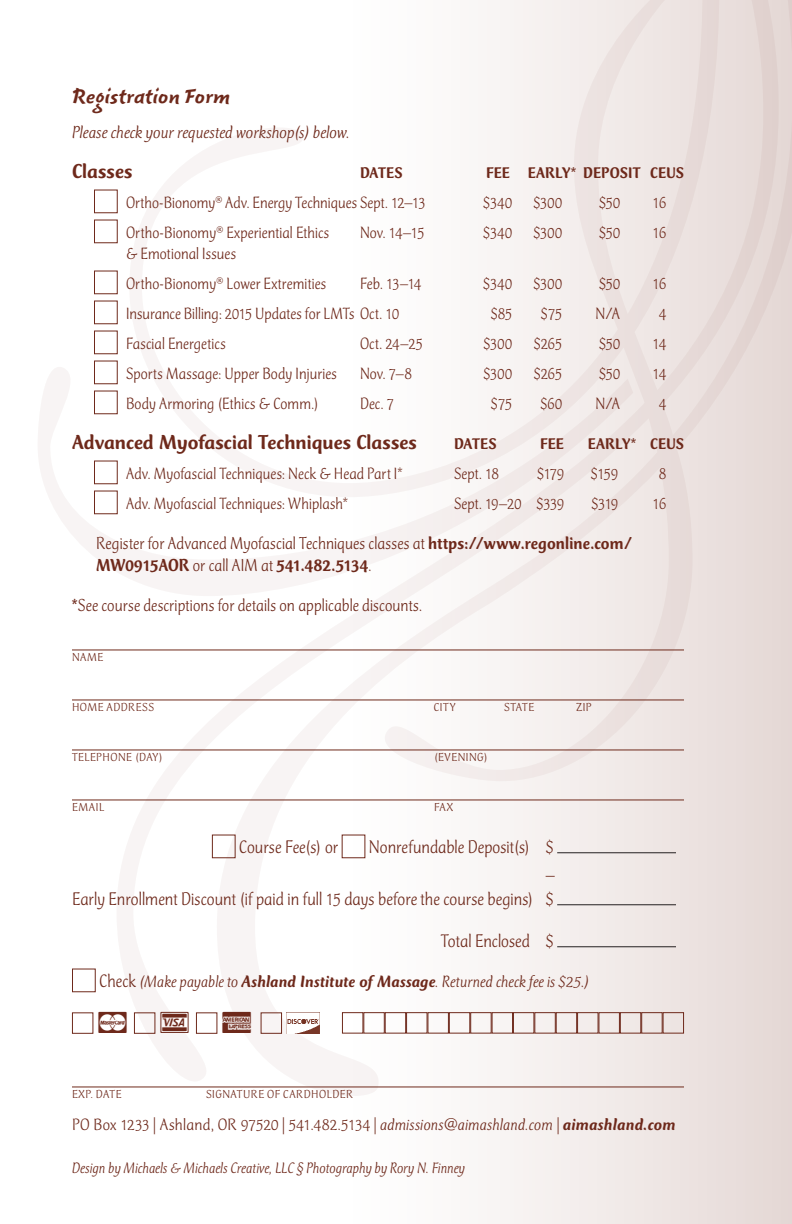
<style>
.page{position:relative;width:792px;height:1224px;background:#fff}
.page>*{position:absolute;margin:0;border:0;box-sizing:border-box;transform-origin:0 0}
.t1{font:1412px "Ornata G";color:#6e291b}
.t2{font:30px "Iconized E Commerce";color:#6e291b;scale:.95 1}
.t3{font:500 21px "CT Mercurius Std";letter-spacing:.005em;color:#6e291b}
.t4{font:300 19px/28px "CT Mercurius Std";letter-spacing:.005em;color:#6e291b;text-align:right;scale:.95 1}
.t5{font:300 18px/22px "CT Mercurius Std";letter-spacing:.005em;color:#6e291b;scale:.95 1}
.t6{font:italic 300 18px "CT Mercurius Std";letter-spacing:.005em;color:#6e291b}
.t7{font:700 18px "Fresco Script Sans";color:#6e291b}
.t8{font:300 17px/30px "CT Mercurius Std";letter-spacing:.005em;color:#6e291b;scale:.95 1}
.t9{font:300 17px "CT Mercurius Std";letter-spacing:.005em;color:#6e291b}
.t10{font:italic 300 17px "CT Mercurius Std";letter-spacing:.01em;color:#6e291b}
.t11{font:500 16px "CT Mercurius Std";letter-spacing:.01em;color:#6e291b}
.t12{font:italic 300 15.8px "CT Mercurius Std";letter-spacing:.01em;color:#6e291b;scale:.95 1}
.t13{font:300 12px "CT Mercurius Std";letter-spacing:.04em;color:#6e291b;scale:1.05 1}
.s1{font-weight:500}
.s2{font-style:normal;font-size:19px}
.s3{font-style:italic}
.s4{font-weight:500;font-style:italic}
</style>
<div class="page">
<div style="left:0;top:0;width:792px;height:1224px;background:linear-gradient(to right,#fff,#ebe1df)"></div>
<hr style="left:72px;top:649px;width:612px;height:1px;background:#6e291b">
<hr style="left:72px;top:699px;width:612px;height:1px;background:#6e291b">
<hr style="left:72px;top:749px;width:612px;height:1px;background:#6e291b">
<hr style="left:72px;top:799px;width:612px;height:1px;background:#6e291b">
<hr style="left:72px;top:1086px;width:612px;height:1px;background:#6e291b">
<div style="left:94px;top:190px;width:24px;height:23px;border:1px solid #6e291b"></div>
<div style="left:94px;top:220px;width:24px;height:23px;border:1px solid #6e291b"></div>
<div style="left:94px;top:271px;width:24px;height:23px;border:1px solid #6e291b"></div>
<div style="left:94px;top:301px;width:24px;height:23px;border:1px solid #6e291b"></div>
<div style="left:94px;top:331px;width:24px;height:23px;border:1px solid #6e291b"></div>
<div style="left:94px;top:361px;width:24px;height:23px;border:1px solid #6e291b"></div>
<div style="left:94px;top:391px;width:24px;height:23px;border:1px solid #6e291b"></div>
<div style="left:94px;top:461px;width:24px;height:23px;border:1px solid #6e291b"></div>
<div style="left:94px;top:491px;width:24px;height:23px;border:1px solid #6e291b"></div>
<div style="left:212px;top:835px;width:24px;height:23px;border:1px solid #6e291b"></div>
<hr style="left:557px;top:852px;width:119px;height:1px;background:#231f20">
<hr style="left:557px;top:904px;width:119px;height:1px;background:#231f20">
<hr style="left:557px;top:946px;width:119px;height:1px;background:#231f20">
<div style="left:72px;top:969px;width:24px;height:23px;border:1px solid #6e291b"></div>
<div style="left:72px;top:1012px;width:21px;height:22px;border:1px solid #6e291b"></div>
<div style="left:134px;top:1012px;width:21px;height:22px;border:1px solid #6e291b"></div>
<div style="left:196px;top:1012px;width:21px;height:22px;border:1px solid #6e291b"></div>
<div style="left:261px;top:1012px;width:21px;height:22px;border:1px solid #6e291b"></div>
<img style="left:287px;top:1012px;width:32px;height:21px">
<div style="left:342px;top:1012px;width:21px;height:22px;border:1px solid #6e291b"></div>
<div style="left:363px;top:1012px;width:22px;height:22px;border:1px solid #6e291b"></div>
<div style="left:385px;top:1012px;width:21px;height:22px;border:1px solid #6e291b"></div>
<div style="left:406px;top:1012px;width:22px;height:22px;border:1px solid #6e291b"></div>
<div style="left:428px;top:1012px;width:21px;height:22px;border:1px solid #6e291b"></div>
<div style="left:449px;top:1012px;width:21px;height:22px;border:1px solid #6e291b"></div>
<div style="left:470px;top:1012px;width:22px;height:22px;border:1px solid #6e291b"></div>
<div style="left:492px;top:1012px;width:21px;height:22px;border:1px solid #6e291b"></div>
<div style="left:513px;top:1012px;width:21px;height:22px;border:1px solid #6e291b"></div>
<div style="left:534px;top:1012px;width:22px;height:22px;border:1px solid #6e291b"></div>
<div style="left:556px;top:1012px;width:21px;height:22px;border:1px solid #6e291b"></div>
<div style="left:577px;top:1012px;width:22px;height:22px;border:1px solid #6e291b"></div>
<div style="left:599px;top:1012px;width:21px;height:22px;border:1px solid #6e291b"></div>
<div style="left:620px;top:1012px;width:21px;height:22px;border:1px solid #6e291b"></div>
<div style="left:641px;top:1012px;width:22px;height:22px;border:1px solid #6e291b"></div>
<div style="left:663px;top:1012px;width:21px;height:22px;border:1px solid #6e291b"></div>
<h1 class="t1" style="left:-273px;top:1109px;width:1127px;rotate:-90deg">G</h1>
<p class="t7" style="left:72px;top:86px;width:160px">Registration Form</p>
<p class="t6" style="left:72px;top:123px;width:280px">Please check your requested workshop(s) below.</p>
<p class="t3" style="left:72px;top:160px;width:62px">Classes</p>
<p class="t11" style="left:360px;top:165px;width:44px">DATES</p>
<p class="t11" style="left:486px;top:165px;width:199px">FEE EARLY* DEPOSIT CEUS</p>
<p class="t8" style="left:126px;top:188px;width:317px">Ortho-Bionomy® Adv. Energy Techniques Sept. 12–13</p>
<p class="t8" style="left:483px;top:188px;width:32px">$340</p>
<p class="t8" style="left:533px;top:188px;width:32px">$300</p>
<p class="t8" style="left:599px;top:188px;width:24px">$50</p>
<p class="t8" style="left:653px;top:188px;width:16px">16</p>
<p class="t8" style="left:126px;top:218px;width:216px">Ortho-Bionomy® Experiential Ethics</p>
<p class="t8" style="left:360px;top:218px;width:69px">Nov. 14–15</p>
<p class="t8" style="left:483px;top:218px;width:32px">$340</p>
<p class="t8" style="left:533px;top:218px;width:32px">$300</p>
<p class="t8" style="left:599px;top:218px;width:24px">$50</p>
<p class="t8" style="left:653px;top:218px;width:16px">16</p>
<p class="t8" style="left:126px;top:239px;width:212px">&amp; Emotional Issues<br>Ortho-Bionomy® Lower Extremities</p>
<p class="t8" style="left:360px;top:269px;width:66px">Feb. 13–14</p>
<p class="t8" style="left:483px;top:269px;width:32px">$340</p>
<p class="t8" style="left:533px;top:269px;width:32px">$300</p>
<p class="t8" style="left:599px;top:269px;width:24px">$50</p>
<p class="t8" style="left:653px;top:269px;width:16px">16</p>
<p class="t8" style="left:126px;top:299px;width:289px">Insurance Billing: 2015 Updates for LMTs Oct. 10</p>
<p class="t8" style="left:491px;top:299px;width:24px">$85</p>
<p class="t8" style="left:541px;top:299px;width:24px">$75</p>
<p class="t8" style="left:596px;top:299px;width:27px">N/A</p>
<p class="t8" style="left:659px;top:299px;width:9px">4</p>
<p class="t8" style="left:126px;top:329px;width:107px">Fascial Energetics</p>
<p class="t8" style="left:360px;top:329px;width:68px">Oct. 24–25</p>
<p class="t8" style="left:483px;top:329px;width:32px">$300</p>
<p class="t8" style="left:534px;top:329px;width:31px">$265</p>
<p class="t8" style="left:599px;top:329px;width:24px">$50</p>
<p class="t8" style="left:653px;top:329px;width:16px">14</p>
<p class="t8" style="left:126px;top:359px;width:224px">Sports Massage: Upper Body Injuries</p>
<p class="t8" style="left:360px;top:359px;width:56px">Nov. 7–8</p>
<p class="t8" style="left:483px;top:359px;width:32px">$300</p>
<p class="t8" style="left:534px;top:359px;width:31px">$265</p>
<p class="t8" style="left:599px;top:359px;width:24px">$50</p>
<p class="t8" style="left:653px;top:359px;width:16px">14</p>
<p class="t8" style="left:126px;top:389px;width:205px">Body Armoring (Ethics &amp; Comm.)</p>
<p class="t8" style="left:360px;top:389px;width:37px">Dec. 7</p>
<p class="t8" style="left:491px;top:389px;width:24px">$75</p>
<p class="t8" style="left:540px;top:389px;width:24px">$60</p>
<p class="t8" style="left:596px;top:389px;width:27px">N/A</p>
<p class="t8" style="left:659px;top:389px;width:9px">4</p>
<p class="t3" style="left:72px;top:431px;width:346px">Advanced Myofascial Techniques Classes</p>
<p class="t11" style="left:454px;top:436px;width:44px">DATES</p>
<p class="t11" style="left:540px;top:436px;width:25px">FEE</p>
<p class="t11" style="left:588px;top:436px;width:98px">EARLY* CEUS</p>
<p class="t8" style="left:126px;top:459px;width:293px">Adv. Myofascial Techniques: Neck &amp; Head Part I*</p>
<p class="t8" style="left:454px;top:459px;width:48px">Sept. 18</p>
<p class="t8" style="left:537px;top:459px;width:30px">$179</p>
<p class="t8" style="left:591px;top:459px;width:30px">$159</p>
<p class="t8" style="left:659px;top:459px;width:9px">8</p>
<p class="t8" style="left:126px;top:489px;width:235px">Adv. Myofascial Techniques: Whiplash*</p>
<p class="t8" style="left:454px;top:489px;width:117px">Sept. 19–20 $339</p>
<p class="t8" style="left:591px;top:489px;width:30px">$319</p>
<p class="t8" style="left:653px;top:489px;width:16px">16</p>
<p class="t5" style="left:96px;top:533px;width:567px">Register for Advanced Myofascial Techniques classes at <span class="s1">https://www.regonline.com/<br>MW0915AOR</span> or call AIM at <span class="s1">541.482.5134</span>.</p>
<p class="t5" style="left:72px;top:595px;width:370px"><span class="s1">*</span>See course descriptions for details on applicable discounts.</p>
<p class="t13" style="left:72px;top:651px;width:31px">NAME</p>
<p class="t13" style="left:72px;top:701px;width:80px">HOME ADDRESS</p>
<p class="t13" style="left:434px;top:701px;width:22px">CITY</p>
<p class="t13" style="left:504px;top:701px;width:30px">STATE</p>
<p class="t13" style="left:576px;top:701px;width:17px">ZIP</p>
<p class="t13" style="left:72px;top:751px;width:88px">TELEPHONE (DAY)</p>
<p class="t13" style="left:434px;top:751px;width:53px">(EVENING)</p>
<p class="t13" style="left:72px;top:801px;width:32px">EMAIL</p>
<p class="t13" style="left:434px;top:801px;width:20px">FAX</p>
<p class="t4" style="left:239px;top:834px;width:106px">Course Fee(s) or</p>
<p class="t4" style="left:369px;top:834px;width:197px">Nonrefundable Deposit(s) $ –</p>
<p class="t4" style="left:72px;top:886px;width:509px">Early Enrollment Discount (if paid in full 15 days before the course begins) $</p>
<p class="t4" style="left:441px;top:928px;width:120px">Total Enclosed $</p>
<p class="t10" style="left:100px;top:973px;width:491px"><span class="s2">Check</span> (Make payable to <span class="s1">Ashland Institute of Massage</span>. Returned check fee is $25.)</p>
<h2 class="t2" style="left:97px;top:1010px;width:165px">-đĒ</h2>
<p class="t13" style="left:72px;top:1088px;width:49px">EXP. DATE</p>
<p class="t13" style="left:206px;top:1088px;width:142px">SIGNATURE OF CARDHOLDER</p>
<p class="t9" style="left:72px;top:1116px;width:605px">PO Box 1233 | Ashland, OR 97520 | 541.482.5134 | <span class="s3">admissions@aimashland.com</span> | <span class="s4">aimashland.com</span></p>
<p class="t12" style="left:72px;top:1160px;width:415px">Design by Michaels &amp; Michaels Creative, LLC § Photography by Rory N. Finney</p>
</div>
